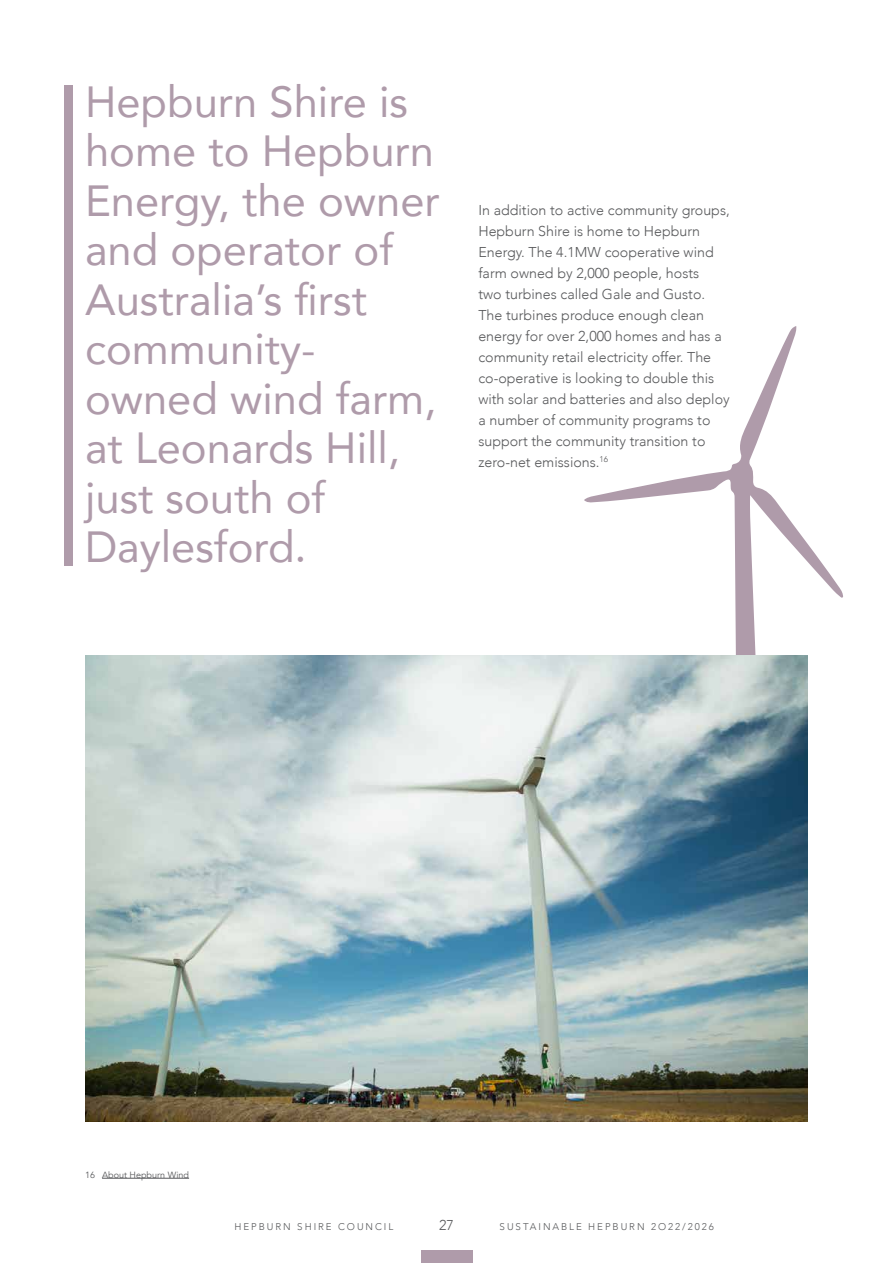
<style>
.page{position:relative;width:893px;height:1263px;background:#fff}
.page>*{position:absolute;margin:0;border:0;box-sizing:border-box;transform-origin:0 0}
.t1{font:43.5px/49.5px "Avenir";color:#af9baa}
.t2{font:300 14.25px/21px "Avenir";color:#58595b}
.t3{font:300 9.75px "Avenir";letter-spacing:.2em;color:#58595b}
.t4{font:9px "Avenir";color:#58595b}
</style>
<div class="page">
<svg style="left:584px;top:326px;width:259px;height:330px"></svg>
<div style="left:421px;top:1250px;width:51px;height:13px;background:#af9baa"></div>
<hr style="left:102px;top:1178px;width:87px;height:1px;background:#58595b">
<img style="left:85px;top:656px;width:723px;height:466px">
<div style="left:64px;top:85px;width:8px;height:481px;background:#af9baa"></div>
<h1 class="t1" style="left:85px;top:76px;width:356px">Hepburn Shire is home to Hepburn<br>Energy, the owner and operator of<br>Australia’s first community&shy;owned wind farm, at Leonards Hill, just south of<br>Daylesford.</h1>
<p class="t2" style="left:478px;top:200px;width:253px">In addition to active community groups, Hepburn Shire is home to Hepburn Energy. The 4.1MW cooperative wind farm owned by 2,000 people, hosts<br>two turbines called Gale and Gusto.<br>The turbines produce enough clean energy for over 2,000 homes and has a community retail electricity offer. The co-operative is looking to double this with solar and batteries and also deploy a number of community programs to support the community transition to zero-net emissions.<sup>16</sup></p>
<p class="t4" style="left:85px;top:1169px;width:106px">16 About Hepburn Wind</p>
<p class="t3" style="left:235px;top:1221px;width:160px">HEPBURN SHIRE COUNCIL</p>
<p class="t2" style="left:439px;top:1215px;width:16px">27</p>
<p class="t3" style="left:500px;top:1221px;width:216px">SUSTAINABLE HEPBURN 2O22/2026</p>
</div>
